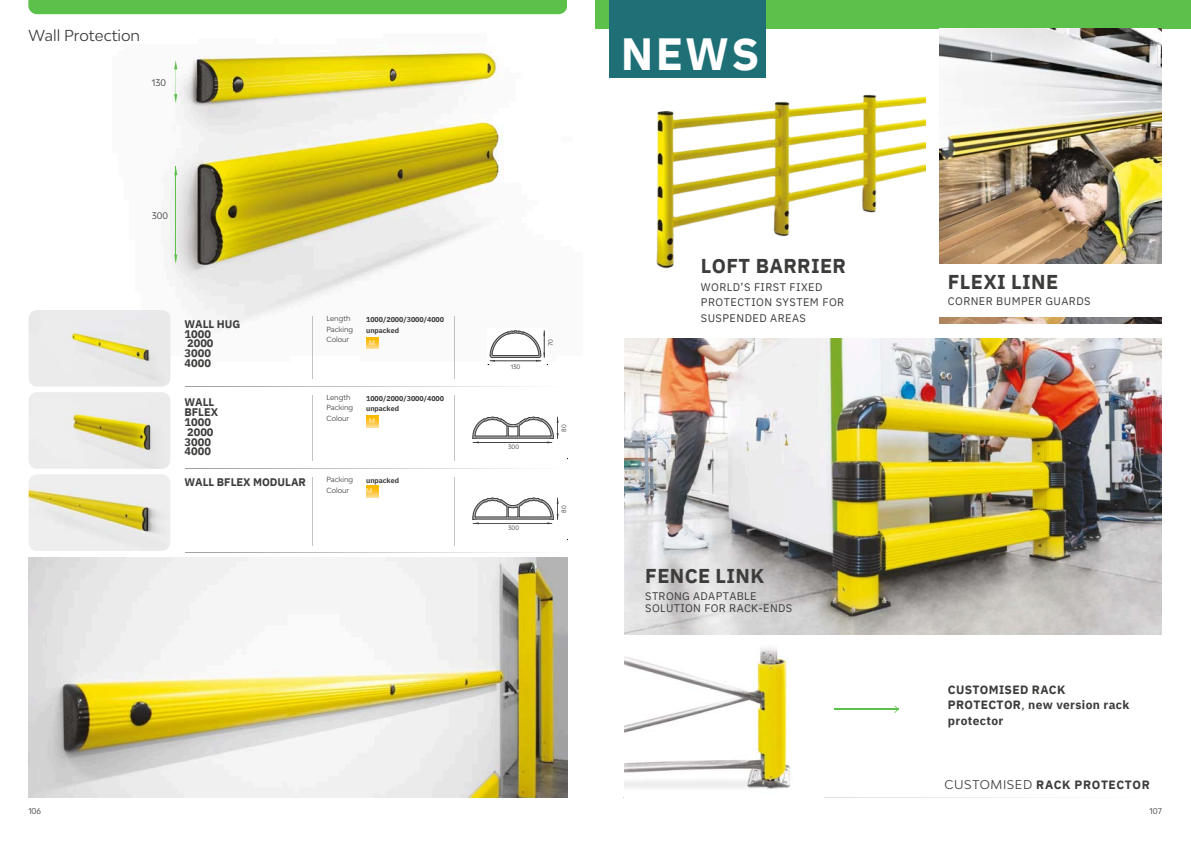
<style>
.page{position:relative;width:1191px;height:843px;background:#fff}
.page>*{position:absolute;margin:0;border:0;box-sizing:border-box;transform-origin:0 0}
.t1{font:700 45px "IBM Plex Sans";color:#fff}
.t2{font:700 20px "IBM Plex Sans";letter-spacing:.02em;color:#3c3c3b}
.t3{font:15px "Bw Modelica";color:#3c3c3b}
.t4{font:700 12px/15.8px "IBM Plex Sans";letter-spacing:.03em;color:#3c3c3b}
.t5{font:700 12px "IBM Plex Sans";letter-spacing:.05em;color:#3c3c3b}
.t6{font:11px/15.8px "IBM Plex Sans";letter-spacing:.04em;color:#3c3c3b}
.t7{font:700 11px/9.8px "IBM Plex Sans";color:#3c3c3b}
.t8{font:9px "Bw Modelica";letter-spacing:-.005em;color:#3c3c3b}
.t9{font:8px "Bw Modelica";color:#3c3c3b}
.t10{font:700 7.1px/10.5px "IBM Plex Sans";letter-spacing:-.005em;color:#3c3c3b}
.t11{font:7px/10.5px "Bw Modelica";color:#3c3c3b}
.t12{font:6.3px "Bw Modelica";color:#fff}
.t13{font:6px "Bw Modelica";color:#3c3c3b}
.s1{font-weight:400}
.s2{font-family:"Bw Modelica";font-weight:400}
</style>
<div class="page">
<img style="left:29px;top:557px;width:538px;height:240px">
<img style="left:112px;top:14px;width:448px;height:367px">
<div style="left:28px;top:0;width:539px;height:14px;background:#5bc14a"></div>
<svg style="left:185px;top:468px;width:341px;height:1px"></svg>
<img style="left:29px;top:474px;width:141px;height:76px;border-radius:8px">
<hr style="left:312px;top:477px;width:1px;height:68px;background:#3c3c3b">
<div style="left:367px;top:485px;width:11px;height:11px;background:#fbbb00"></div>
<hr style="left:454px;top:477px;width:1px;height:68px;background:#3c3c3b">
<svg style="left:366px;top:486px;width:12px;height:11px"></svg>
<hr style="left:175px;top:65px;width:1px;height:34px;background:#5bc14a">
<svg style="left:174px;top:60px;width:3px;height:9px"></svg>
<svg style="left:174px;top:94px;width:3px;height:9px"></svg>
<hr style="left:176px;top:166px;width:1px;height:94px;background:#5bc14a">
<svg style="left:174px;top:166px;width:3px;height:9px"></svg>
<svg style="left:174px;top:254px;width:3px;height:10px"></svg>
<svg style="left:185px;top:386px;width:341px;height:1px"></svg>
<svg style="left:487px;top:324px;width:61px;height:42px"></svg>
<img style="left:29px;top:310px;width:141px;height:76px;border-radius:8px">
<hr style="left:312px;top:316px;width:1px;height:62px;background:#3c3c3b">
<hr style="left:454px;top:316px;width:1px;height:62px;background:#3c3c3b">
<svg style="left:366px;top:337px;width:12px;height:11px"></svg>
<svg style="left:472px;top:416px;width:86px;height:27px"></svg>
<svg style="left:472px;top:497px;width:86px;height:27px"></svg>
<img style="left:29px;top:392px;width:141px;height:76px;border-radius:8px">
<hr style="left:312px;top:395px;width:1px;height:65px;background:#3c3c3b">
<hr style="left:454px;top:395px;width:1px;height:65px;background:#3c3c3b">
<svg style="left:366px;top:415px;width:12px;height:12px"></svg>
<div style="left:595px;top:0;width:595px;height:29px;background:#5bc14a"></div>
<div style="left:610px;top:0;width:156px;height:77px;background:#1e6f76"></div>
<hr style="left:623px;top:796px;width:537px;height:1px;background:#3c3c3b">
<hr style="left:834px;top:708px;width:64px;height:1px;background:#5bc14a">
<svg style="left:894px;top:705px;width:4px;height:7px"></svg>
<img style="left:624px;top:634px;width:198px;height:155px">
<img style="left:624px;top:77px;width:300px;height:192px">
<img style="left:624px;top:339px;width:537px;height:294px">
<img style="left:939px;top:29px;width:221px;height:295px">
<div style="left:939px;top:264px;width:232px;height:52px;background:#fff"></div>
<h4 class="t3" style="left:28px;top:26px;width:113px">Wall Protection</h4>
<p class="t8" style="left:152px;top:77px;width:16px">130</p>
<p class="t8" style="left:152px;top:210px;width:18px">300</p>
<p class="t7" style="left:184px;top:319px;width:57px">WALL HUG<br>1000<br>2000<br>3000<br>4000</p>
<p class="t7" style="left:184px;top:397px;width:35px">WALL<br>BFLEX<br>1000<br>2000<br>3000<br>4000</p>
<p class="t7" style="left:184px;top:477px;width:123px">WALL BFLEX MODULAR</p>
<p class="t11" style="left:326px;top:313px;width:28px">Length<br>Packing<br>Colour</p>
<p class="t10" style="left:366px;top:314px;width:79px">1000/2000/3000/4000 unpacked</p>
<p class="t12" style="left:369px;top:338px;width:8px">M</p>
<p class="t11" style="left:326px;top:392px;width:28px">Length<br>Packing<br>Colour</p>
<p class="t10" style="left:366px;top:393px;width:79px">1000/2000/3000/4000 unpacked</p>
<p class="t12" style="left:369px;top:417px;width:8px">M</p>
<h4 class="t11" style="left:326px;top:474px;width:28px">Packing<br>Colour</h4>
<p class="t10" style="left:366px;top:475px;width:34px">unpacked</p>
<p class="t12" style="left:366px;top:487px;width:8px">M</p>
<h5 class="t1" style="left:620px;top:23px;width:140px">NEWS</h5>
<h2 class="t13" style="left:510px;top:363px;width:11px">130</h2>
<h2 class="t13" style="left:508px;top:443px;width:12px">300</h2>
<p class="t13" style="left:508px;top:524px;width:12px">300</p>
<p class="t13" style="left:547px;top:346px;width:8px;rotate:-90deg">70</p>
<h1 class="t13" style="left:560px;top:431px;width:9px;rotate:-90deg">80</h1>
<p class="t13" style="left:560px;top:512px;width:9px;rotate:-90deg">80</p>
<p class="t2" style="left:700px;top:252px;width:147px">LOFT BARRIER</p>
<p class="t6" style="left:700px;top:278px;width:145px">WORLD’S FIRST FIXED<br>PROTECTION SYSTEM FOR<br>SUSPENDED AREAS</p>
<h5 class="t2" style="left:645px;top:562px;width:121px">FENCE LINK</h5>
<p class="t6" style="left:645px;top:589px;width:148px;line-height:12px">STRONG ADAPTABLE<br>SOLUTION FOR RACK-ENDS</p>
<h6 class="t2" style="left:947px;top:268px;width:112px">FLEXI LINE</h6>
<p class="t6" style="left:947px;top:293px;width:144px">CORNER BUMPER GUARDS</p>
<p class="t4" style="left:947px;top:681px;width:183px">CUSTOMISED RACK<br>PROTECTOR<span class="s1">,</span> new version rack protector</p>
<h5 class="t5" style="left:944px;top:776px;width:207px"><span class="s2">CUSTOMISED</span> RACK PROTECTOR</h5>
<p class="t9" style="left:28px;top:806px;width:14px">106</p>
<p class="t9" style="left:1149px;top:806px;width:14px">107</p>
</div>
